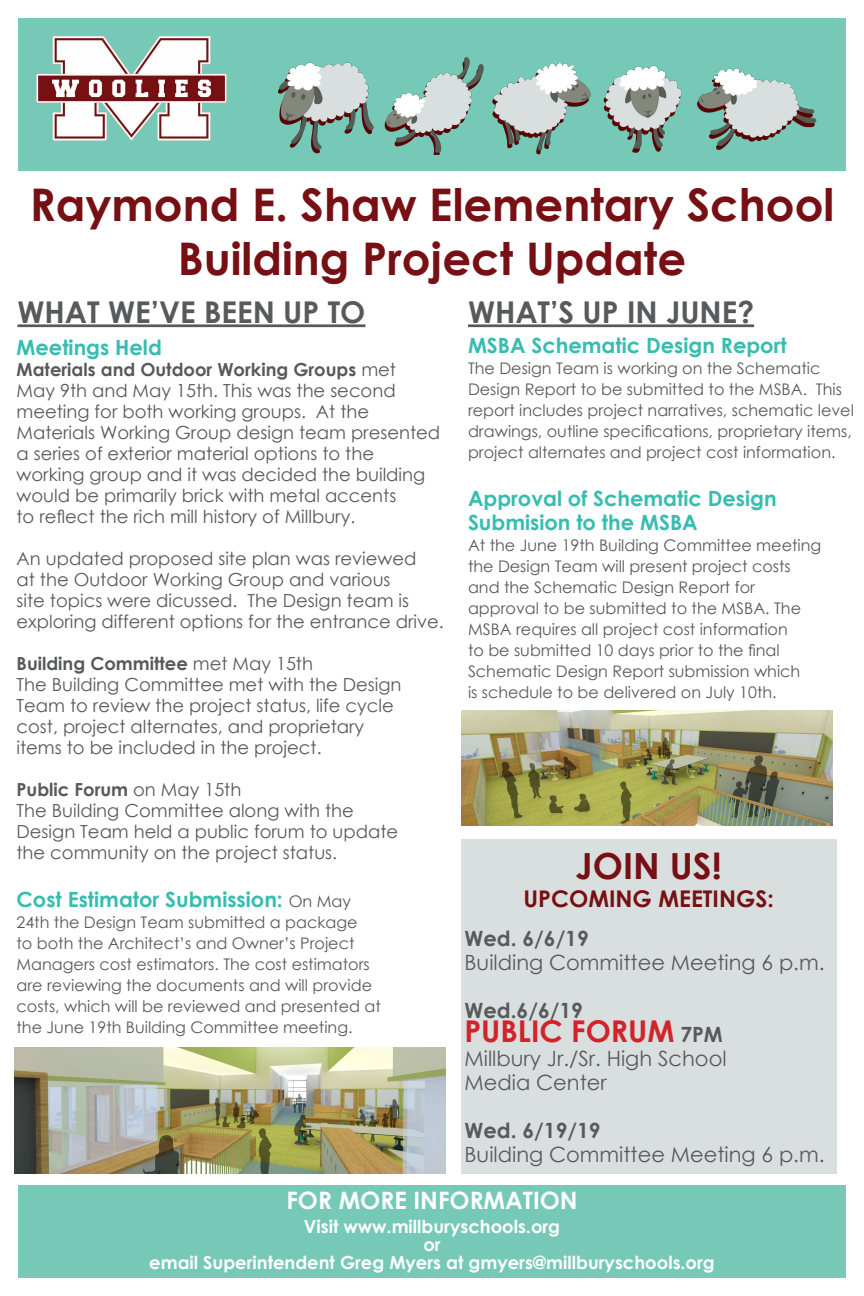
<style>
.page{position:relative;width:864px;height:1296px;background:#fff}
.page>*{position:absolute;margin:0;border:0;box-sizing:border-box;transform-origin:0 0}
.t1{font:700 45px/54px "Century Gothic";color:#771014;text-align:center}
.t2{font:700 36px "Century Gothic";color:#771014}
.t3{font:700 30px "Century Gothic";color:#58595b}
.t4{font:700 30px "Century Gothic";color:#d2232a}
.t5{font:700 24px "Century Gothic";color:#fff}
.t6{font:700 23px "Century Gothic";color:#771014}
.t7{font:700 21px/24px "Century Gothic";color:#36bdb0}
.t8{font:21px/24px "Century Gothic";color:#58595b}
.t9{font:700 21px "Century Gothic";color:#58595b}
.t10{font:18px/21px "Century Gothic";color:#58595b}
.t11{font:700 18px/18px "Century Gothic";color:#fff;text-align:center}
.t12{font:16px/21px "Century Gothic";color:#58595b}
.s1{font-weight:700}
.s2{font-weight:400;font-size:16px;color:#58595b}
.s3{font-size:21px;color:#58595b}
</style>
<div class="page">
<div style="left:18px;top:18px;width:828px;height:153px;background:#75c9b6"></div>
<img style="left:36px;top:36px;width:191px;height:105px">
<img style="left:492px;top:63px;width:325px;height:92px">
<img style="left:279px;top:57px;width:205px;height:97px">
<div style="left:18px;top:1185px;width:828px;height:93px;background:#75c9b6"></div>
<div style="left:461px;top:839px;width:375px;height:335px;background:#d9dfde"></div>
<hr style="left:18px;top:324px;width:347px;height:3px;background:#58595b">
<hr style="left:468px;top:324px;width:286px;height:3px;background:#58595b">
<img style="left:15px;top:1048px;width:430px;height:126px">
<img style="left:461px;top:710px;width:372px;height:115px">
<h1 class="t1" style="left:30px;top:175px;width:806px">Raymond E. Shaw Elementary School<br>Building Project Update</h1>
<h3 class="t3" style="left:18px;top:289px;width:349px">WHAT WE’VE BEEN UP TO</h3>
<h3 class="t3" style="left:468px;top:289px;width:288px">WHAT’S UP IN JUNE?</h3>
<p class="t7" style="left:468px;top:332px;width:320px">MSBA Schematic Design Report</p>
<p class="t12" style="left:468px;top:357px;width:387px">The Design Team is working on the Schematic Design Report to be submitted to the MSBA. This report includes project narratives, schematic level drawings, outline specifications, proprietary items, project alternates and project cost information.</p>
<p class="t7" style="left:468px;top:485px;width:310px">Approval of Schematic Design<br>Submision to the MSBA</p>
<p class="t12" style="left:468px;top:534px;width:355px">At the June 19th Building Committee meeting the Design Team will present project costs and the Schematic Design Report for approval to be submitted to the MSBA. The MSBA requires all project cost information<br>to be submitted 10 days prior to the final Schematic Design Report submission which<br>is schedule to be delivered on July 10th.</p>
<p class="t7" style="left:17px;top:335px;width:147px">Meetings Held</p>
<p class="t10" style="left:17px;top:359px;width:425px"><span class="s1">Materials and Outdoor Working Groups</span> met<br>May 9th and May 15th. This was the second meeting for both working groups. At the Materials Working Group design team presented a series of exterior material options to the working group and it was decided the building would be primarily brick with metal accents<br>to reflect the rich mill history of Millbury.</p>
<p class="t10" style="left:17px;top:548px;width:429px">An updated proposed site plan was reviewed<br>at the Outdoor Working Group and various<br>site topics were dicussed. The Design team is exploring different options for the entrance drive.</p>
<p class="t10" style="left:17px;top:653px;width:387px"><span class="s1">Building Committee</span> met May 15th<br>The Building Committee met with the Design Team to review the project status, life cycle cost, project alternates, and proprietary items to be included in the project.</p>
<p class="t10" style="left:17px;top:779px;width:383px"><span class="s1">Public Forum</span> on May 15th<br>The Building Committee along with the Design Team held a public forum to update the community on the project status.</p>
<p class="t7" style="left:17px;top:887px;width:336px">Cost Estimator Submission: <span class="s2">On May</span></p>
<p class="t12" style="left:17px;top:912px;width:366px">24th the Design Team submitted a package<br>to both the Architect’s and Owner’s Project Managers cost estimators. The cost estimators are reviewing the documents and will provide costs, which will be reviewed and presented at the June 19th Building Committee meeting.</p>
<h2 class="t2" style="left:576px;top:839px;width:148px">JOIN US!</h2>
<p class="t6" style="left:524px;top:881px;width:252px">UPCOMING MEETINGS:</p>
<p class="t9" style="left:465px;top:922px;width:126px">Wed. 6/6/19</p>
<p class="t8" style="left:465px;top:950px;width:362px">Building Committee Meeting 6 p.m.</p>
<p class="t9" style="left:465px;top:994px;width:120px">Wed.6/6/19</p>
<h3 class="t4" style="left:465px;top:1008px;width:260px">PUBLIC FORUM <span class="s3">7PM</span></h3>
<p class="t8" style="left:465px;top:1046px;width:264px">Millbury Jr./Sr. High School<br>Media Center</p>
<p class="t9" style="left:465px;top:1114px;width:138px">Wed. 6/19/19</p>
<p class="t8" style="left:465px;top:1142px;width:362px">Building Committee Meeting 6 p.m.</p>
<h3 class="t5" style="left:286px;top:1182px;width:293px">FOR MORE INFORMATION</h3>
<p class="t11" style="left:149px;top:1217px;width:567px">Visit www.millburyschools.org<br>or<br>email Superintendent Greg Myers at gmyers@millburyschools.org</p>
</div>
